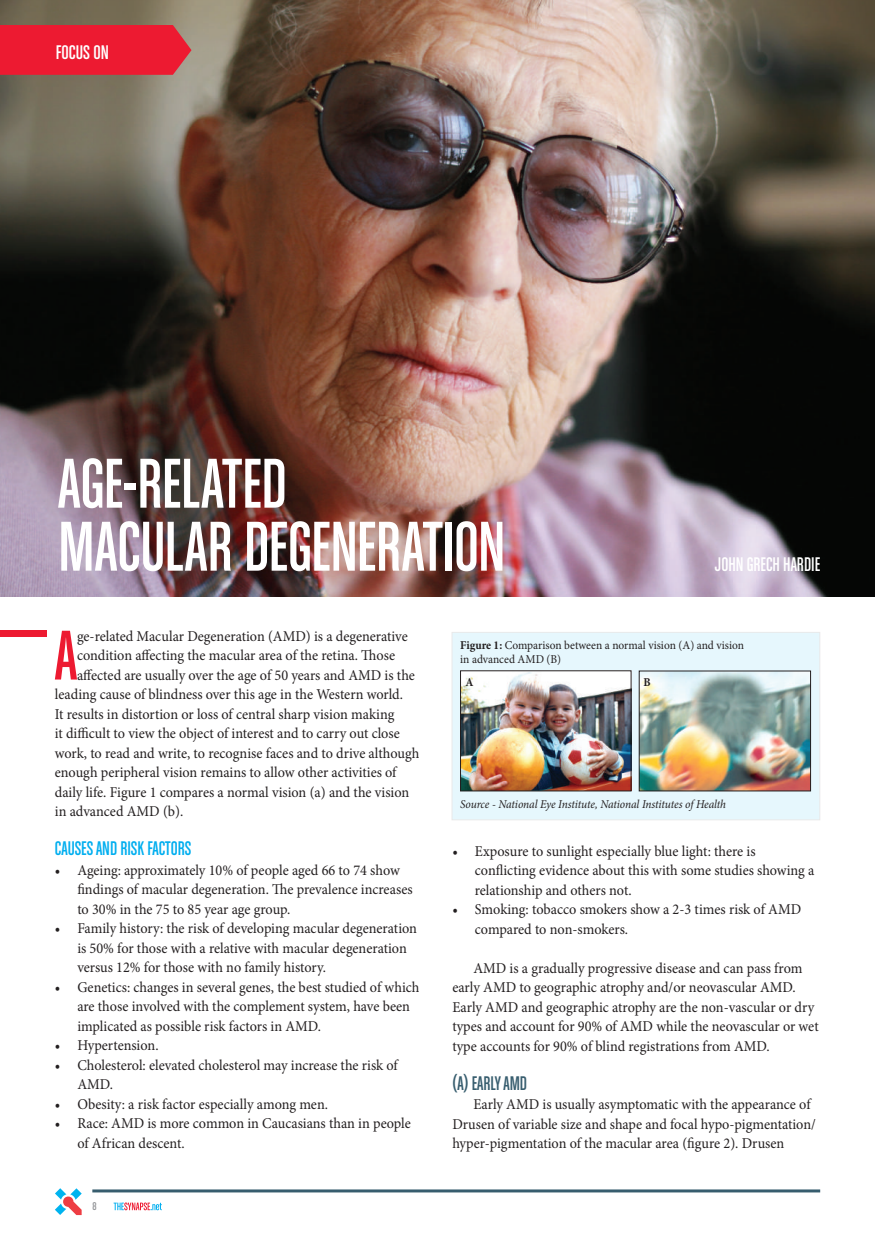
<style>
.page{position:relative;width:875px;height:1245px;background:#fff}
.page>*{position:absolute;margin:0;border:0;box-sizing:border-box;transform-origin:0 0}
.t1{font:75px/63px "Chalet Comprime Cologne Sixty";letter-spacing:-.005em;color:#fff;scale:.95 1}
.t2{font:74.85px "Chalet Comprime Cologne Eighty";color:#ed1a31;scale:.95 1}
.t3{font:21px "Chalet Comprime Cologne Eighty";color:#00aeef;scale:.95 1}
.t4{font:21px "Chalet Comprime Cologne Eighty";color:#fff;scale:.95 1}
.t5{font:21px "Chalet Comprime Cologne Eighty";color:#375d6e;scale:.95 1}
.t6{font:21px "Chalet Comprime Cologne Sixty";color:#fff}
.t7{font:15px/19.5px "Minion Pro";color:#231f20;scale:.95 1}
.t8{font:12px/13.5px "Minion Pro";color:#231f20;scale:.95 1}
.t9{font:italic 12px "Minion Pro";letter-spacing:-.01em;color:#231f20;scale:.95 1}
.t10{font:700 12px "Minion Pro";color:#231f20;scale:.95 1}
.t11{font:12px "Chalet Comprime Cologne Sixty";color:#939598}
.s1{font-weight:700}
</style>
<div class="page">
<div style="left:452px;top:632px;width:368px;height:188px;background:#e6f7fd"></div>
<img style="left:0;top:0;width:875px;height:597px">
<img style="left:641px;top:673px;width:168px;height:116px">
<div style="left:639px;top:671px;width:172px;height:120px;border:1px solid #231f20"></div>
<img style="left:462px;top:672px;width:167px;height:117px">
<div style="left:460px;top:670px;width:171px;height:121px;border:1px solid #231f20"></div>
<div style="left:0;top:25px;width:192px;height:50px;background:#ed1a31"></div>
<div style="left:0;top:630px;width:46px;height:6px;background:#ed1a31"></div>
<svg style="left:114px;top:1202px;width:48px;height:8px"></svg>
<hr style="left:92px;top:1189px;width:728px;height:3px;background:#375d6e">
<svg style="left:55px;top:1188px;width:27px;height:27px"></svg>
<h3 class="t6" style="left:56px;top:40px;width:53px">FOCUS ON</h3>
<h1 class="t1" style="left:58px;top:451px;width:466px">AGE-RELATED<br>MACULAR DEGENERATION</h1>
<h3 class="t4" style="left:715px;top:552px;width:112px">JOHN GRECH HARDIE</h3>
<h2 class="t2" style="left:55px;top:614px;width:25px">A</h2>
<p class="t7" style="left:77px;top:626px;width:350px">ge-related Macular Degeneration (AMD) is a degenerative</p>
<p class="t7" style="left:77px;top:645px;width:336px">condition affecting the macular area of the retina. Those</p>
<p class="t7" style="left:77px;top:665px;width:357px">affected are usually over the age of 50 years and AMD is the</p>
<p class="t7" style="left:55px;top:684px;width:368px">leading cause of blindness over this age in the Western world.</p>
<p class="t7" style="left:55px;top:704px;width:359px">It results in distortion or loss of central sharp vision making</p>
<p class="t7" style="left:55px;top:723px;width:365px">it difficult to view the object of interest and to carry out close</p>
<p class="t7" style="left:55px;top:743px;width:385px">work, to read and write, to recognise faces and to drive although</p>
<p class="t7" style="left:55px;top:762px;width:361px">enough peripheral vision remains to allow other activities of</p>
<p class="t7" style="left:55px;top:782px;width:375px">daily life. Figure 1 compares a normal vision (a) and the vision</p>
<p class="t7" style="left:55px;top:801px;width:137px">in advanced AMD (b).</p>
<h3 class="t3" style="left:55px;top:837px;width:145px">CAUSES AND RISK FACTORS</h3>
<p class="t7" style="left:77px;top:860px;width:354px;text-indent:-23px">• Ageing: approximately 10% of people aged 66 to 74 show findings of macular degeneration. The prevalence increases to 30% in the 75 to 85 year age group.</p>
<p class="t7" style="left:77px;top:918px;width:359px;text-indent:-23px">• Family history: the risk of developing macular degeneration is 50% for those with a relative with macular degeneration versus 12% for those with no family history.</p>
<p class="t7" style="left:77px;top:977px;width:361px;text-indent:-23px">• Genetics: changes in several genes, the best studied of which are those involved with the complement system, have been implicated as possible risk factors in AMD.</p>
<p class="t7" style="left:55px;top:1035px;width:111px">• Hypertension.</p>
<p class="t7" style="left:77px;top:1055px;width:339px;text-indent:-23px">• Cholesterol: elevated cholesterol may increase the risk of<br>AMD.</p>
<p class="t7" style="left:55px;top:1094px;width:289px">• Obesity: a risk factor especially among men.</p>
<p class="t7" style="left:77px;top:1113px;width:353px;text-indent:-23px">• Race: AMD is more common in Caucasians than in people of African descent.</p>
<p class="t11" style="left:92px;top:1200px;width:6px">8</p>
<p class="t8" style="left:460px;top:639px;width:300px"><span class="s1">Figure 1:</span> Comparison between a normal vision (A) and vision in advanced AMD (B)</p>
<p class="t10" style="left:465px;top:674px;width:10px">A</p>
<p class="t10" style="left:643px;top:674px;width:9px">B</p>
<p class="t9" style="left:460px;top:796px;width:281px">Source - National Eye Institute, National Institutes of Health</p>
<p class="t7" style="left:475px;top:841px;width:359px;text-indent:-22px">• Exposure to sunlight especially blue light: there is conflicting evidence about this with some studies showing a relationship and others not.</p>
<p class="t7" style="left:475px;top:900px;width:345px;text-indent:-22px">• Smoking: tobacco smokers show a 2-3 times risk of AMD compared to non-smokers.</p>
<p class="t7" style="left:452px;top:958px;width:387px;text-indent:21px">AMD is a gradually progressive disease and can pass from early AMD to geographic atrophy and/or neovascular AMD.<br>Early AMD and geographic atrophy are the non-vascular or dry types and account for 90% of AMD while the neovascular or wet type accounts for 90% of blind registrations from AMD.</p>
<h3 class="t5" style="left:452px;top:1071px;width:63px">(A) EARLY AMD</h3>
<p class="t7" style="left:452px;top:1095px;width:384px;text-indent:21px">Early AMD is usually asymptomatic with the appearance of<br>Drusen of variable size and shape and focal hypo-pigmentation/ hyper-pigmentation of the macular area (figure 2). Drusen</p>
</div>
